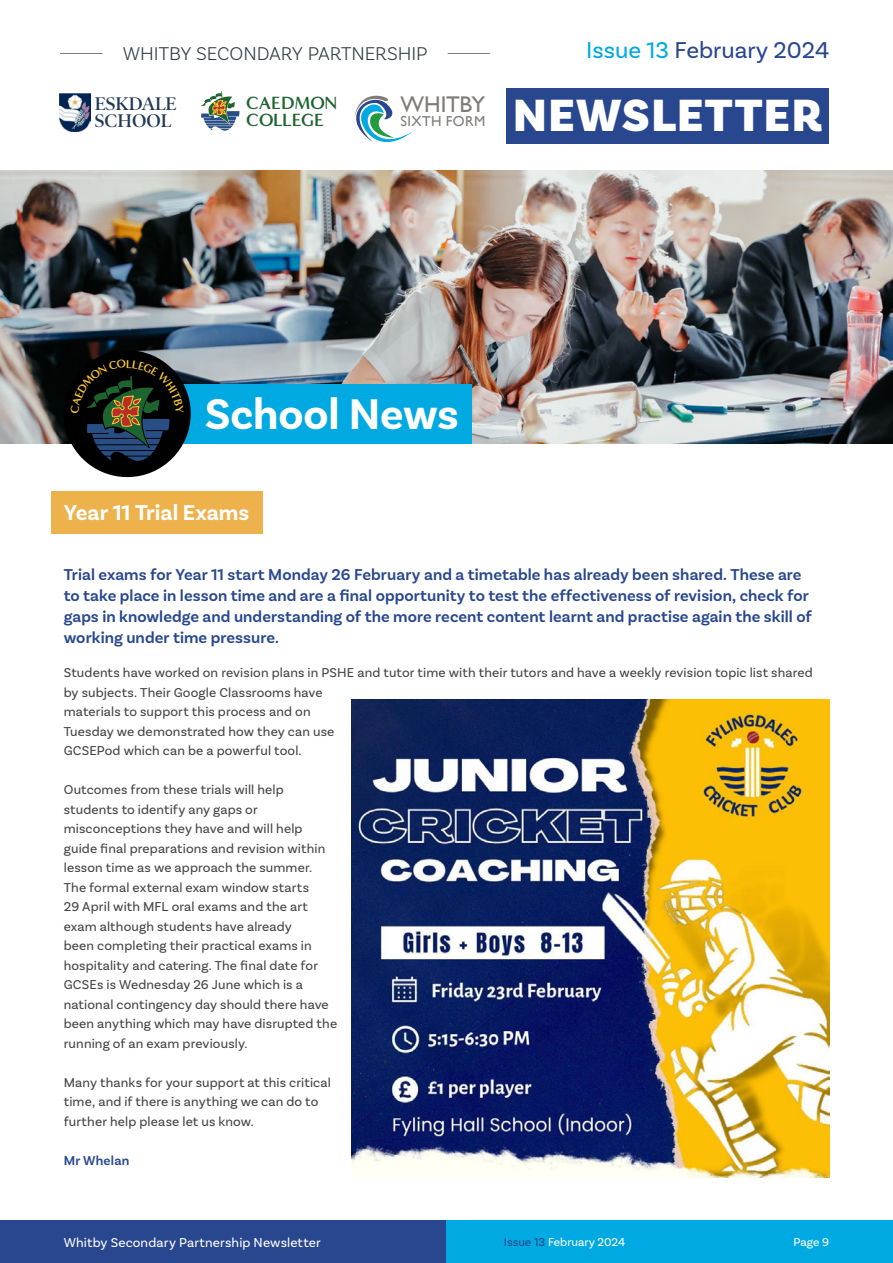
<style>
.page{position:relative;width:893px;height:1263px;background:#fff}
.page>*{position:absolute;margin:0;border:0;box-sizing:border-box;transform-origin:0 0}
.t1{font:900 47.4px "Basic Sans";letter-spacing:.03em;color:#fff}
.t2{font:700 45px "Basic Sans";letter-spacing:-.005em;color:#fff}
.t3{font:24px "Basic Sans";color:#28478f}
.t4{font:22.8px "Gill Sans";letter-spacing:-.015em;color:#807c7a}
.Subheading_yellow{font:700 22.5px "Basic Sans";color:#fff}
.t5{font:300 19.5px "Basic Sans";letter-spacing:-.005em;color:#343c45}
.t6{font:600 18.45px/17.4px "Poynter OS Disp";color:#1f3854}
.t7{font:700 18.15px/17px "Minerva Modern";letter-spacing:-.005em;color:#1e642f}
._1st_para{font:600 16.5px/21px "Basic Sans";letter-spacing:.005em;color:#28478f}
.t8{font:14.4px "Gill Sans";letter-spacing:.025em;color:#807c7a}
.Body{font:13.5px/19.5px "Basic Sans";letter-spacing:.01em;color:#434241}
.t9{font:13.5px "Basic Sans";letter-spacing:.01em;color:#fff}
.Staff_Name{font:600 13.5px "Basic Sans";letter-spacing:.015em;color:#28478f}
.t10{font:12px "Basic Sans";color:#fff}
.s1{color:#00a9e2}
.s2{color:#28478f}
</style>
<div class="page">
<svg style="left:201px;top:91px;width:39px;height:40px"></svg>
<svg style="left:354px;top:95px;width:59px;height:48px"></svg>
<img style="left:60px;top:93px;width:31px;height:39px">
<div style="left:507px;top:88px;width:322px;height:55px;background:#28478f"></div>
<hr style="left:60px;top:53px;width:43px;height:1px;background:#807c7a">
<hr style="left:448px;top:53px;width:42px;height:1px;background:#807c7a">
<img style="left:0;top:170px;width:893px;height:273px">
<div style="left:51px;top:491px;width:211px;height:43px;background:#eeb24d"></div>
<img style="left:351px;top:700px;width:478px;height:478px">
<div style="left:0;top:1220px;width:446px;height:43px;background:#28478f"></div>
<div style="left:446px;top:1220px;width:447px;height:43px;background:#00a9e2"></div>
<div style="left:175px;top:384px;width:297px;height:59px;background:#00a9e2"></div>
<div style="left:64px;top:350px;width:127px;height:127px;background:#000;border-radius:50%"></div>
<svg style="left:70px;top:359px;width:114px;height:102px"></svg>
<h3 class="t5" style="left:123px;top:42px;width:306px">WHITBY SECONDARY PARTNERSHIP</h3>
<h3 class="t3" style="left:586px;top:36px;width:244px"><span class="s1">Issue 13</span> February 2024</h3>
<h3 class="t7" style="left:246px;top:95px;width:92px">CAEDMON<br>COLLEGE</h3>
<h3 class="t4" style="left:401px;top:91px;width:86px">WHITBY</h3>
<h3 class="t6" style="left:95px;top:95px;width:83px">ESKDALE<br>SCHOOL</h3>
<h1 class="t1" style="left:513px;top:87px;width:311px">NEWSLETTER</h1>
<p class="t8" style="left:401px;top:113px;width:86px">SIXTH FORM</p>
<h2 class="t2" style="left:205px;top:387px;width:256px">School News</h2>
<p class="Subheading_yellow" style="left:64px;top:498px;width:187px">Year 11 Trial Exams</p>
<p class="_1st_para" style="left:64px;top:564px;width:750px">Trial exams for Year 11 start Monday 26 February and a timetable has already been shared. These are to take place in lesson time and are a final opportunity to test the effectiveness of revision, check for gaps in knowledge and understanding of the more recent content learnt and practise again the skill of working under time pressure.</p>
<p class="Body" style="left:64px;top:663px;width:750px">Students have worked on revision plans in PSHE and tutor time with their tutors and have a weekly revision topic list shared by subjects. Their Google Classrooms have<br>materials to support this process and on<br>Tuesday we demonstrated how they can use<br>GCSEPod which can be a powerful tool.</p>
<p class="Body" style="left:64px;top:780px;width:275px">Outcomes from these trials will help students to identify any gaps or misconceptions they have and will help guide final preparations and revision within lesson time as we approach the summer.<br>The formal external exam window starts<br>29 April with MFL oral exams and the art exam although students have already<br>been completing their practical exams in hospitality and catering. The final date for GCSEs is Wednesday 26 June which is a national contingency day should there have been anything which may have disrupted the running of an exam previously.</p>
<p class="Body" style="left:64px;top:1072px;width:269px">Many thanks for your support at this critical time, and if there is anything we can do to further help please let us know.</p>
<p class="Staff_Name" style="left:64px;top:1152px;width:67px">Mr Whelan</p>
<p class="t9" style="left:64px;top:1234px;width:259px">Whitby Secondary Partnership Newsletter</p>
<p class="t10" style="left:504px;top:1234px;width:123px"><span class="s2">Issue 13</span> February 2024</p>
<p class="t10" style="left:793px;top:1234px;width:37px">Page 9</p>
</div>
